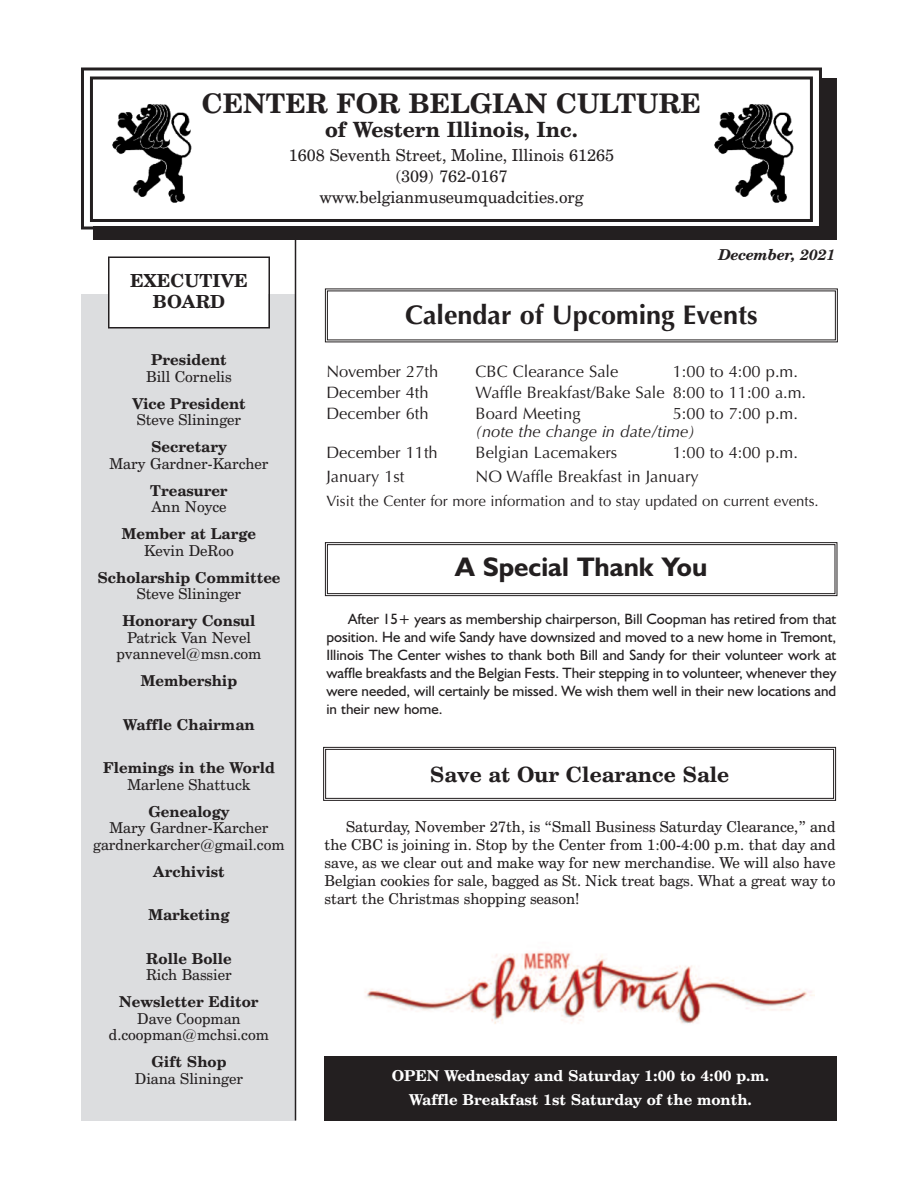
<style>
.page{position:relative;width:918px;height:1188px;background:#fff}
.page>*{position:absolute;margin:0;border:0;box-sizing:border-box;transform-origin:0 0}
.t1{font:700 27px "Optima";color:#231f20}
.t2{font:700 27px "Century Schoolbook BT";color:#231f20}
.t3{font:700 27px "Humanist 521 BT";color:#231f20}
.t4{font:700 21px "Century Schoolbook BT";color:#231f20}
.t5{font:700 18px/21px "Century Schoolbook BT";color:#231f20;text-align:center}
.t6{font:16.5px "Optima";color:#231f20}
.t7{font:16.5px/21px "Century Schoolbook BT";color:#231f20;text-align:center}
.t8{font:italic 16.5px "Optima";color:#231f20}
.t9{font:15px/18px "Century Schoolbook BT";color:#231f20;text-align:center}
.t10{font:15px/18px "Humanist 521 BT";color:#231f20;text-align:justify}
.t11{font:700 15px "Century Schoolbook BT";color:#231f20}
.t12{font:700 15px/24px "Century Schoolbook BT";color:#fff;text-align:center}
.t13{font:15px "Optima";color:#231f20}
.t14{font:italic 700 15px "Century Schoolbook BT";color:#231f20}
</style>
<div class="page">
<div style="left:96px;top:81px;width:738px;height:156px;background:#231f20"></div>
<div style="left:93px;top:78px;width:744px;height:162px;border:3px solid #231f20"></div>
<div style="left:84px;top:70px;width:735px;height:156px;background:#fff"></div>
<div style="left:81px;top:68px;width:741px;height:162px;border:3px solid #231f20"></div>
<div style="left:90px;top:76px;width:723px;height:146px;border:3px solid #231f20"></div>
<div style="left:81px;top:294px;width:215px;height:826px;background:#dcdddf"></div>
<div style="left:110px;top:258px;width:158px;height:69px;background:#fff"></div>
<div style="left:108px;top:256px;width:162px;height:72px;border:2px solid #231f20"></div>
<hr style="left:295px;top:234px;width:1px;height:886px;background:#231f20">
<img style="left:112px;top:104px;width:80px;height:99px">
<img style="left:714px;top:104px;width:80px;height:99px">
<div style="left:324px;top:1056px;width:513px;height:64px;background:#231f20"></div>
<div style="left:325px;top:542px;width:512px;height:54px;border:1px solid #231f20"></div>
<div style="left:327px;top:544px;width:508px;height:50px;border:1px solid #231f20"></div>
<div style="left:323px;top:747px;width:513px;height:54px;border:1px solid #231f20"></div>
<div style="left:325px;top:749px;width:509px;height:50px;border:1px solid #231f20"></div>
<img style="left:365px;top:951px;width:450px;height:73px">
<h1 class="t2" style="left:202px;top:93px;width:501px">CENTER FOR BELGIAN CULTURE</h1>
<h2 class="t4" style="left:325px;top:121px;width:254px">of Western Illinois, Inc.</h2>
<p class="t7" style="left:289px;top:146px;width:327px">1608 Seventh Street, Moline, Illinois 61265 (309) 762-0167 www.belgianmuseumquadcities.org</p>
<p class="t14" style="left:719px;top:249px;width:118px">December, 2021</p>
<p class="t5" style="left:130px;top:272px;width:119px">EXECUTIVE<br>BOARD</p>
<p class="t11" style="left:151px;top:354px;width:77px">President</p>
<p class="t9" style="left:146px;top:369px;width:87px">Bill Cornelis</p>
<p class="t11" style="left:132px;top:398px;width:115px">Vice President</p>
<p class="t9" style="left:137px;top:412px;width:106px">Steve Slininger</p>
<p class="t11" style="left:151px;top:441px;width:77px">Secretary</p>
<p class="t9" style="left:109px;top:456px;width:161px">Mary Gardner-Karcher</p>
<p class="t11" style="left:150px;top:485px;width:79px">Treasurer</p>
<p class="t9" style="left:151px;top:499px;width:77px">Ann Noyce</p>
<p class="t11" style="left:122px;top:528px;width:136px">Member at Large</p>
<p class="t9" style="left:144px;top:543px;width:91px">Kevin DeRoo</p>
<p class="t11" style="left:97px;top:572px;width:185px">Scholarship Committee</p>
<p class="t9" style="left:137px;top:586px;width:106px">Steve Slininger</p>
<p class="t11" style="left:122px;top:615px;width:135px">Honorary Consul</p>
<p class="t9" style="left:117px;top:631px;width:146px;line-height:16.5px">Patrick Van Nevel pvannevel@msn.com</p>
<p class="t11" style="left:141px;top:675px;width:98px">Membership</p>
<p class="t11" style="left:123px;top:719px;width:133px">Waffle Chairman</p>
<p class="t11" style="left:103px;top:762px;width:173px">Flemings in the World</p>
<p class="t9" style="left:127px;top:777px;width:125px">Marlene Shattuck</p>
<p class="t11" style="left:148px;top:806px;width:83px">Genealogy</p>
<p class="t9" style="left:93px;top:821px;width:193px;line-height:16.5px">Mary Gardner-Karcher gardnerkarcher@gmail.com</p>
<p class="t11" style="left:153px;top:866px;width:73px">Archivist</p>
<p class="t11" style="left:148px;top:909px;width:83px">Marketing</p>
<p class="t11" style="left:146px;top:953px;width:87px">Rolle Bolle</p>
<p class="t9" style="left:146px;top:967px;width:87px">Rich Bassier</p>
<p class="t11" style="left:119px;top:996px;width:141px">Newsletter Editor</p>
<p class="t9" style="left:109px;top:1012px;width:161px;line-height:16.5px">Dave Coopman d.coopman@mchsi.com</p>
<p class="t11" style="left:151px;top:1056px;width:77px">Gift Shop</p>
<p class="t9" style="left:135px;top:1071px;width:110px">Diana Slininger</p>
<h1 class="t1" style="left:405px;top:299px;width:354px">Calendar of Upcoming Events</h1>
<p class="t6" style="left:326px;top:362px;width:113px">November 27th</p>
<p class="t6" style="left:476px;top:362px;width:144px">CBC Clearance Sale</p>
<p class="t6" style="left:673px;top:362px;width:127px">1:00 to 4:00 p.m.</p>
<p class="t6" style="left:326px;top:383px;width:104px">December 4th</p>
<p class="t6" style="left:476px;top:383px;width:332px">Waffle Breakfast/Bake Sale 8:00 to 11:00 a.m.</p>
<p class="t6" style="left:326px;top:404px;width:104px">December 6th</p>
<p class="t6" style="left:476px;top:404px;width:106px">Board Meeting</p>
<p class="t6" style="left:673px;top:404px;width:127px">5:00 to 7:00 p.m.</p>
<p class="t8" style="left:476px;top:422px;width:221px">(note the change in date/time)</p>
<p class="t6" style="left:326px;top:443px;width:113px">December 11th</p>
<p class="t6" style="left:476px;top:443px;width:143px">Belgian Lacemakers</p>
<p class="t6" style="left:673px;top:443px;width:127px">1:00 to 4:00 p.m.</p>
<p class="t6" style="left:326px;top:467px;width:80px">January 1st</p>
<p class="t6" style="left:476px;top:467px;width:225px">NO Waffle Breakfast in January</p>
<p class="t13" style="left:326px;top:493px;width:494px">Visit the Center for more information and to stay updated on current events.</p>
<h1 class="t3" style="left:455px;top:557px;width:254px">A Special Thank You</h1>
<p class="t10" style="left:326px;top:612px;width:511px;text-indent:22px">After 15+ years as membership chairperson, Bill Coopman has retired from that position. He and wife Sandy have downsized and moved to a new home in Tremont, Illinois The Center wishes to thank both Bill and Sandy for their volunteer work at waffle breakfasts and the Belgian Fests. Their stepping in to volunteer, whenever they were needed, will certainly be missed. We wish them well in their new locations and in their new home.</p>
<h2 class="t4" style="left:430px;top:767px;width:301px">Save at Our Clearance Sale</h2>
<p class="t9" style="left:325px;top:819px;width:512px;text-align:justify;text-indent:22px">Saturday, November 27th, is “Small Business Saturday Clearance,” and the CBC is joining in. Stop by the Center from 1:00-4:00 p.m. that day and save, as we clear out and make way for new merchandise. We will also have Belgian cookies for sale, bagged as St. Nick treat bags. What a great way to start the Christmas shopping season!</p>
<p class="t12" style="left:392px;top:1065px;width:379px">OPEN Wednesday and Saturday 1:00 to 4:00 p.m.<br>Waffle Breakfast 1st Saturday of the month.</p>
</div>
